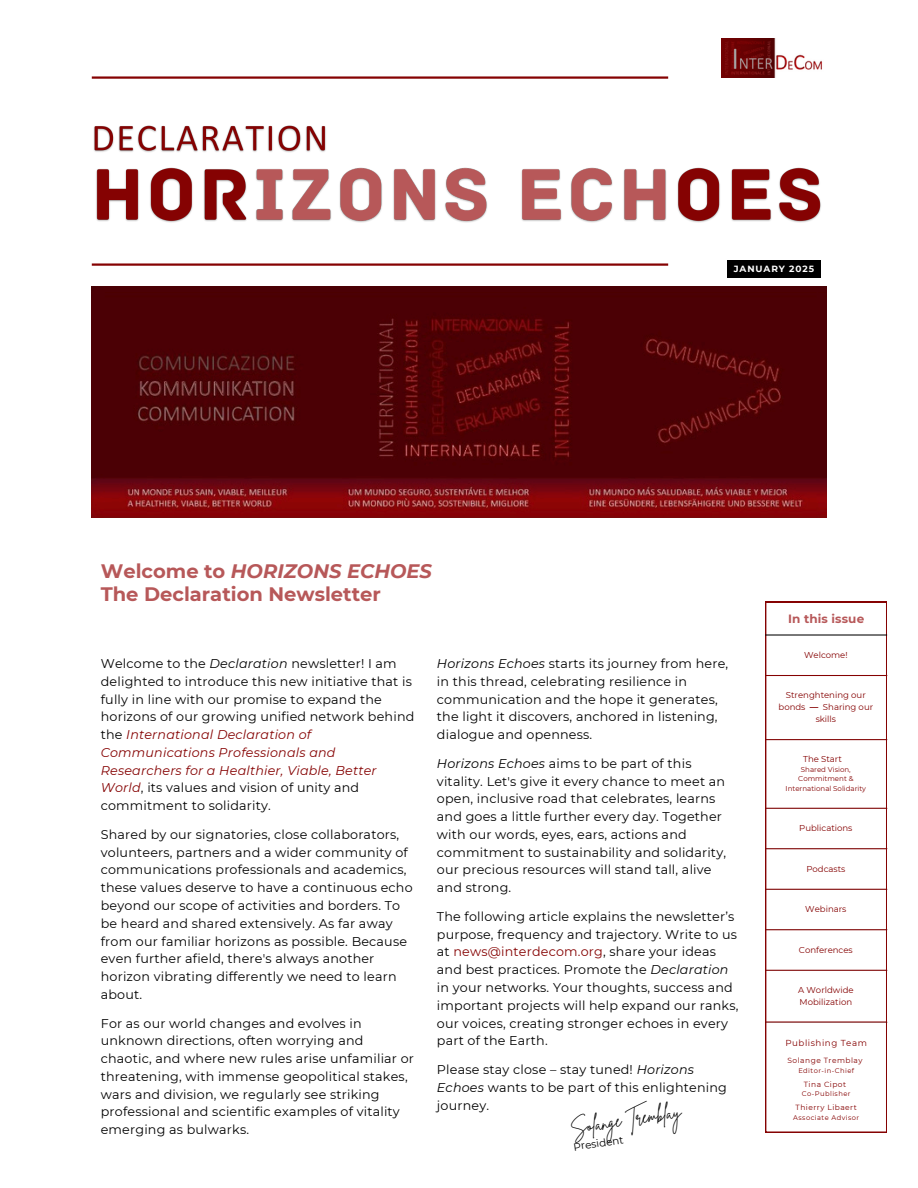
<style>
.page{position:relative;width:918px;height:1188px;background:#fff}
.page>*{position:absolute;margin:0;border:0;box-sizing:border-box;transform-origin:0 0}
.t1{font:700 19.5px "Montserrat";color:#b75859}
.t2{font:italic 700 19.5px "Montserrat";color:#b75859}
.t3{font:17.85px "Brittany Signature";color:#000}
.t4{font:12.75px/17.7px "Montserrat";letter-spacing:.015em;color:#000}
.t5{font:700 12px "Montserrat";letter-spacing:.01em;color:#b75859}
.t6{font:10.5px "Montserrat";color:#000}
.t7{font:700 9px "Montserrat";letter-spacing:.1em;color:#fff}
.t8{font:8.7px "Montserrat";letter-spacing:.065em;color:#850202}
.t9{font:8.55px/11.7px "Montserrat";color:#850202;text-align:center}
.t10{font:7.5px "Montserrat";letter-spacing:.065em;color:#850202}
.t11{font:7.05px/9.4px "Montserrat";color:#850202;text-align:center}
.t12{font:6.75px "Montserrat";letter-spacing:.065em;color:#850202}
.s1{font-style:normal}
.s2{font-style:italic}
.s3{font-style:italic;color:#850202}
.s4{color:#850202}
.s5{font-weight:700}
</style>
<div class="page">
<svg style="left:765px;top:602px;width:122px;height:531px"></svg>
<hr style="left:765px;top:634px;width:122px;height:2px;background:#000">
<hr style="left:765px;top:675px;width:122px;height:1px;background:#850202">
<hr style="left:765px;top:739px;width:122px;height:1px;background:#850202">
<hr style="left:765px;top:808px;width:122px;height:1px;background:#850202">
<hr style="left:765px;top:848px;width:122px;height:1px;background:#850202">
<hr style="left:765px;top:889px;width:122px;height:1px;background:#850202">
<hr style="left:765px;top:929px;width:122px;height:1px;background:#850202">
<hr style="left:765px;top:970px;width:122px;height:1px;background:#850202">
<hr style="left:765px;top:1021px;width:122px;height:2px;background:#850202">
<img style="left:721px;top:38px;width:101px;height:40px">
<hr style="left:92px;top:76px;width:576px;height:3px;background:#850202">
<hr style="left:92px;top:263px;width:576px;height:3px;background:#850202">
<img style="left:92px;top:286px;width:734px;height:232px">
<div style="left:727px;top:261px;width:93px;height:17px;background:#000"></div>
<img style="left:94px;top:125px;width:727px;height:98px">
<p class="t2" style="left:101px;top:559px;width:333px"><span class="s1">Welcome to</span> HORIZONS ECHOES</p>
<p class="t1" style="left:101px;top:582px;width:282px">The Declaration Newsletter</p>
<p class="t7" style="left:734px;top:263px;width:82px">JANUARY 2025</p>
<p class="t5" style="left:788px;top:612px;width:78px">In this issue</p>
<p class="t4" style="left:101px;top:655px;width:315px">Welcome to the <span class="s2">Declaration</span> newsletter! I am delighted to introduce this new initiative that is fully in line with our promise to expand the horizons of our growing unified network behind the <span class="s3">International Declaration of Communications Professionals and Researchers for a Healthier, Viable, Better World</span>, its values and vision of unity and commitment to solidarity.</p>
<h4 class="t4" style="left:101px;top:826px;width:313px">Shared by our signatories, close collaborators, volunteers, partners and a wider community of communications professionals and academics, these values deserve to have a continuous echo beyond our scope of activities and borders. To be heard and shared extensively. As far away from our familiar horizons as possible. Because even further afield, there's always another horizon vibrating differently we need to learn about.</h4>
<p class="t4" style="left:101px;top:1014px;width:315px">For as our world changes and evolves in unknown directions, often worrying and chaotic, and where new rules arise unfamiliar or threatening, with immense geopolitical stakes, wars and division, we regularly see striking professional and scientific examples of vitality emerging as bulwarks.</p>
<p class="t4" style="left:437px;top:655px;width:293px"><span class="s2">Horizons Echoes</span> starts its journey from here, in this thread, celebrating resilience in communication and the hope it generates, the light it discovers, anchored in listening, dialogue and openness.</p>
<p class="t4" style="left:437px;top:754px;width:291px"><span class="s2">Horizons Echoes</span> aims to be part of this vitality. Let's give it every chance to meet an open, inclusive road that celebrates, learns and goes a little further every day. Together with our words, eyes, ears, actions and commitment to sustainability and solidarity, our precious resources will stand tall, alive and strong.</p>
<p class="t4" style="left:437px;top:908px;width:303px">The following article explains the newsletter’s purpose, frequency and trajectory. Write to us at <span class="s4">news@interdecom.org</span>, share your ideas and best practices. Promote the <span class="s2">Declaration </span>in your networks. Your thoughts, success and important projects will help expand our ranks, our voices, creating stronger echoes in every part of the Earth.</p>
<p class="t4" style="left:437px;top:1061px;width:292px">Please stay close – stay tuned! <span class="s2">Horizons<br>Echoes</span> wants to be part of this enlightening journey.</p>
<p class="t3" style="left:569px;top:1117px;width:113px;rotate:-9deg">Solange Tremblay</p>
<p class="t6" style="left:573px;top:1141px;width:52px;rotate:-9deg">President</p>
<p class="t9" style="left:804px;top:649px;width:45px">Welcome!</p>
<p class="t9" style="left:779px;top:689px;width:96px">Strenghtening our bonds <span class="s5">—</span> Sharing our skills</p>
<p class="t9" style="left:803px;top:754px;width:40px">The Start</p>
<p class="t11" style="left:786px;top:765px;width:82px">Shared Vision,<br>Commitment &amp;<br>International Solidarity</p>
<p class="t9" style="left:799px;top:822px;width:55px">Publications</p>
<h2 class="t9" style="left:806px;top:863px;width:40px">Podcasts</h2>
<h3 class="t9" style="left:805px;top:903px;width:43px">Webinars</h3>
<p class="t9" style="left:799px;top:944px;width:55px">Conferences</p>
<p class="t9" style="left:798px;top:984px;width:57px;text-align:left">A Worldwide<br>Mobilization</p>
<p class="t8" style="left:785px;top:1038px;width:83px">Publishing Team</p>
<p class="t10" style="left:787px;top:1056px;width:77px">Solange Tremblay</p>
<p class="t12" style="left:798px;top:1066px;width:57px">Editor-in-Chief</p>
<p class="t10" style="left:804px;top:1079px;width:44px">Tina Cipot</p>
<p class="t12" style="left:802px;top:1090px;width:50px">Co-Publisher</p>
<p class="t10" style="left:796px;top:1103px;width:63px">Thierry Libaert</p>
<h5 class="t12" style="left:793px;top:1113px;width:67px">Associate Advisor</h5>
</div>
